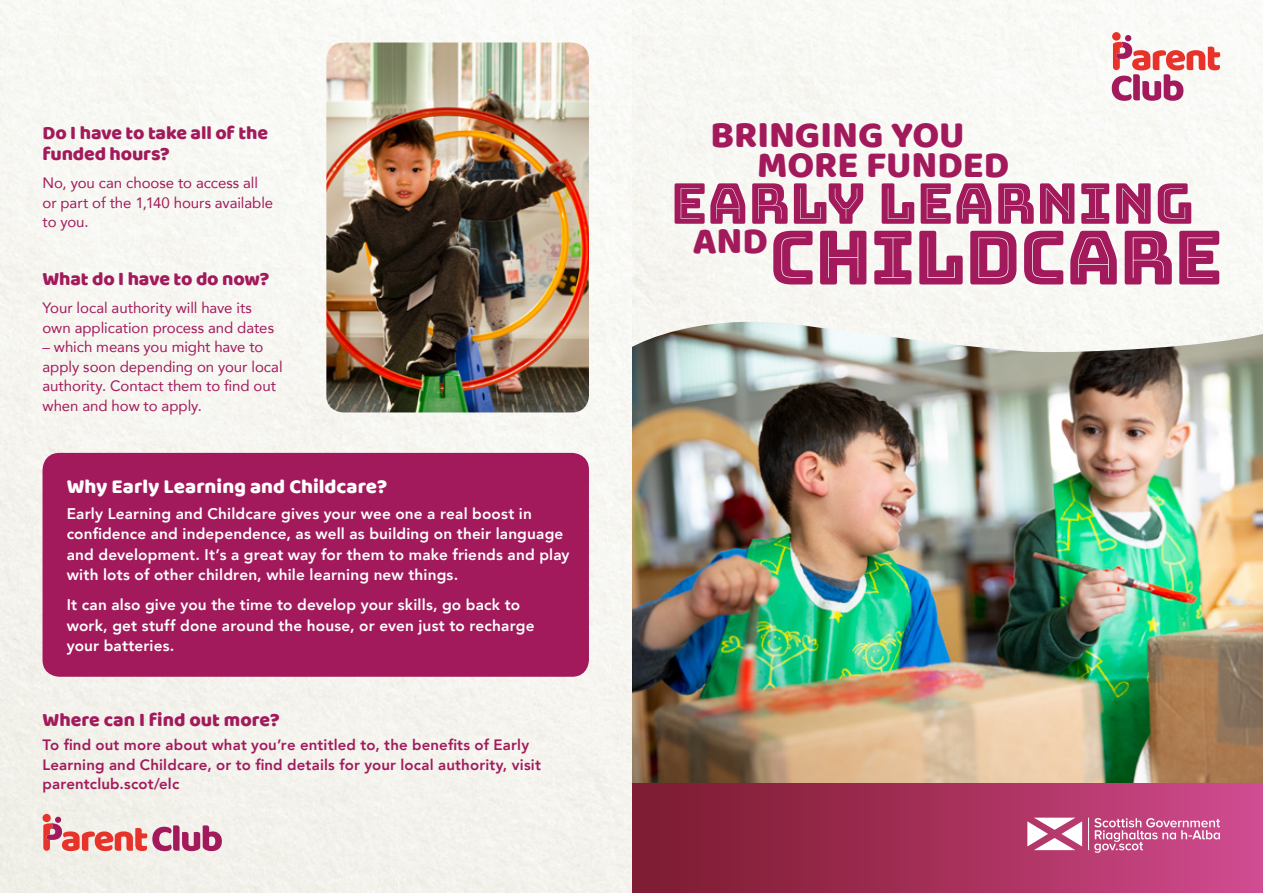
<style>
.page{position:relative;width:1263px;height:893px;background:#fff}
.page>*{position:absolute;margin:0;border:0;box-sizing:border-box;transform-origin:0 0}
.t1{font:74.55px "Bungee Inline";letter-spacing:-.015em;color:#a21a5b}
.t2{font:56.1px "Bungee Inline";color:#a21a5b}
.t3{font:38.25px "Baloo Bhai";color:#a21a5b}
.t4{font:20.55px "Baloo Bhai";color:#fff}
.t5{font:19.5px/21px "Baloo Bhai";letter-spacing:-.01em;color:#a21a5b}
.t6{font:800 15.45px/20.5px "Avenir";letter-spacing:.01em;color:#fff}
.t7{font:15px/19.5px "Avenir";letter-spacing:-.005em;color:#a21a5b}
.t8{font:800 15px/19.5px "Avenir";letter-spacing:.01em;color:#a21a5b}
</style>
<div class="page">
<img style="left:0;top:0;width:1263px;height:893px">
<div style="left:1112px;top:32px;width:9px;height:9px;background:#e7332a;border-radius:50%"></div>
<svg style="left:1112px;top:35px;width:108px;height:66px"></svg>
<img style="left:631px;top:322px;width:632px;height:31px">
<div style="left:631px;top:783px;width:632px;height:110px;background:linear-gradient(to right,#7a192b,#d14a8e)"></div>
<hr style="left:1088px;top:818px;width:1px;height:32px;background:#fff">
<svg style="left:1027px;top:818px;width:55px;height:32px"></svg>
<svg style="left:1094px;top:818px;width:126px;height:35px;background:#d06b9a"></svg>
<img style="left:326px;top:43px;width:263px;height:369px">
<div style="left:43px;top:453px;width:546px;height:224px;background:#a21a5b;border-radius:17px"></div>
<div style="left:43px;top:814px;width:8px;height:8px;background:#e7332a;border-radius:50%"></div>
<svg style="left:43px;top:817px;width:179px;height:34px;background:#df9ea5"></svg>
<p class="t5" style="left:43px;top:122px;width:227px">Do I have to take all of the funded hours?</p>
<p class="t7" style="left:43px;top:173px;width:232px">No, you can choose to access all or part of the 1,140 hours available to you.</p>
<p class="t5" style="left:43px;top:268px;width:228px">What do I have to do now?</p>
<p class="t7" style="left:43px;top:298px;width:233px">Your local authority will have its own application process and dates</p>
<p class="t7" style="left:43px;top:337px;width:242px">– which means you might have to apply soon depending on your local authority. Contact them to find out when and how to apply.</p>
<p class="t4" style="left:67px;top:474px;width:322px">Why Early Learning and Childcare?</p>
<p class="t6" style="left:67px;top:503px;width:504px">Early Learning and Childcare gives your wee one a real boost in confidence and independence, as well as building on their language and development. It’s a great way for them to make friends and play with lots of other children, while learning new things.</p>
<p class="t6" style="left:67px;top:595px;width:469px">It can also give you the time to develop your skills, go back to work, get stuff done around the house, or even just to recharge your batteries.</p>
<p class="t5" style="left:43px;top:709px;width:239px">Where can I find out more?</p>
<p class="t8" style="left:43px;top:735px;width:500px">To find out more about what you’re entitled to, the benefits of Early<br>Learning and Childcare, or to find details for your local authority, visit parentclub.scot/elc</p>
<p class="t3" style="left:710px;top:111px;width:256px">BRINGING YOU</p>
<p class="t3" style="left:757px;top:141px;width:254px">MORE FUNDED</p>
<p class="t2" style="left:671px;top:172px;width:525px">EARLY LEARNING</p>
<p class="t3" style="left:693px;top:218px;width:77px">AND</p>
<p class="t1" style="left:769px;top:215px;width:455px">CHILDCARE</p>
</div>
